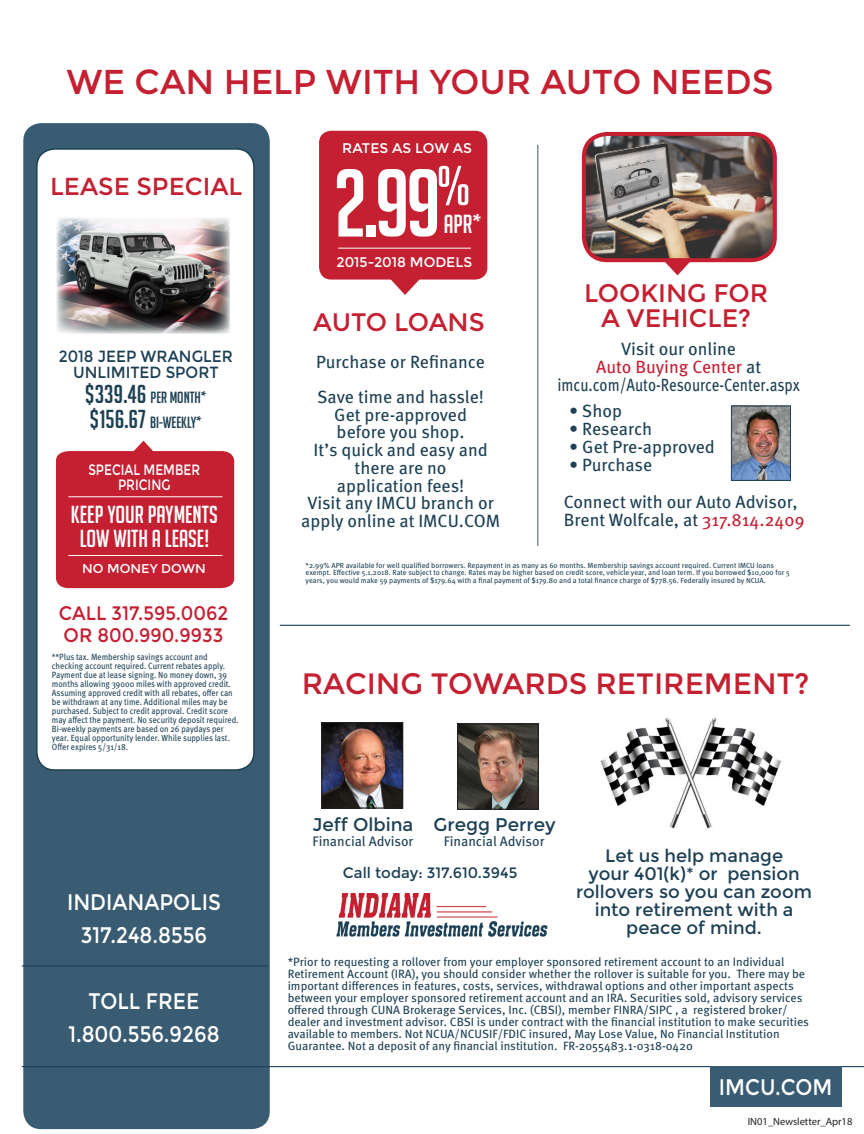
<style>
.page{position:relative;width:864px;height:1134px;background:#fff}
.page>*{position:absolute;margin:0;border:0;box-sizing:border-box;transform-origin:0 0}
.t1{font:94.05px "Big Noodle Titling";color:#fff}
.t2{font:54.75px "Big Noodle Titling";color:#fff}
.t3{font:34.5px "Montserrat";color:#c42032}
.t4{font:29.4px "Montserrat";color:#c42032}
.t5{font:25.5px "Big Noodle Titling";color:#fff}
.t6{font:25.35px/25.3px "Montserrat";color:#c42032;text-align:center}
.t7{font:24.6px "Montserrat";color:#c42032}
.t8{font:24px "Big Noodle Titling";color:#fff}
.t9{font:22.5px "Montserrat";color:#fff;scale:.9 1}
.t10{font:19.5px "Montserrat";color:#c42032;scale:.94 1}
.t11{font:18.45px "Montserrat";color:#1d4054}
.t12{font:18px/18px "Montserrat";color:#1d4054;text-align:center}
.t13{font:17.7px/17.7px "Meta OT";color:#1d4054;text-align:center}
.t14{font:17.7px "Meta OT";color:#1d4054;scale:.84 1}
.t15{font:17.7px "Meta OT";color:#c42032}
.t16{font:16.2px "Montserrat";color:#1d4054;scale:.94 1}
.t17{font:15.9px "Big Noodle Titling";color:#1d4054}
.t18{font:15px "Montserrat";color:#1d4054}
.t19{font:15px/15px "Montserrat";color:#fff;text-align:center;scale:.8 1}
.t20{font:13.95px "Montserrat";color:#fff}
.t21{font:13.8px "Meta OT";color:#1d4054}
.t22{font:12.75px "Montserrat";color:#fff}
.t23{font:12px/12px "Meta OT";color:#1d4054}
.t24{font:10.5px "Myriad Pro";color:#231f20}
.t25{font:9px/9px "Meta OT";color:#1d4054;scale:.88 1}
.t26{font:9px/9px "Meta OT";color:#1d4054;scale:.9 1}
.t27{font:7.35px/7.4px "Meta OT";color:#1d4054}
.s1{font-size:25.35px}
.s2{color:#1d4054}
.s3{color:#c42032}
</style>
<div class="page">
<div style="left:23px;top:123px;width:247px;height:1006px;background:#395c72;border-radius:18px"></div>
<hr style="left:22px;top:965px;width:246px;height:2px;background:#1d4054">
<hr style="left:22px;top:1066px;width:842px;height:1px;background:#1d4054">
<div style="left:710px;top:1066px;width:132px;height:41px;background:#395c72"></div>
<hr style="left:280px;top:625px;width:570px;height:1px;background:#1d4054">
<img style="left:459px;top:725px;width:78px;height:83px">
<div style="left:457px;top:723px;width:82px;height:87px;border:1px solid #231f20"></div>
<img style="left:323px;top:724px;width:78px;height:83px">
<div style="left:321px;top:722px;width:82px;height:87px;border:1px solid #231f20"></div>
<img style="left:336px;top:894px;width:212px;height:43px">
<img style="left:600px;top:717px;width:181px;height:112px">
<div style="left:37px;top:149px;width:217px;height:621px;background:#fff;border-radius:18px"></div>
<div style="left:36px;top:148px;width:219px;height:623px;border:2px solid #1d4054;border-radius:18px"></div>
<img style="left:57px;top:218px;width:173px;height:115px">
<svg style="left:56px;top:441px;width:178px;height:147px;background:#c83142"></svg>
<div style="left:319px;top:131px;width:168px;height:149px;background:#c42032;border-radius:12px"></div>
<svg style="left:390px;top:279px;width:30px;height:16px"></svg>
<svg style="left:662px;top:262px;width:31px;height:13px"></svg>
<hr style="left:338px;top:248px;width:133px;height:1px;background:#fff">
<img style="left:584px;top:134px;width:191px;height:126px">
<div style="left:582px;top:132px;width:195px;height:130px;border:4px solid #c42032;border-radius:23px"></div>
<hr style="left:538px;top:145px;width:1px;height:401px;background:#395c72">
<img style="left:733px;top:408px;width:56px;height:71px">
<div style="left:731px;top:406px;width:60px;height:75px;border:1px solid #1d4054"></div>
<p class="t3" style="left:66px;top:62px;width:709px">WE CAN HELP WITH YOUR AUTO NEEDS</p>
<p class="t7" style="left:50px;top:172px;width:194px">LEASE SPECIAL</p>
<p class="t16" style="left:59px;top:346px;width:187px">2018 JEEP WRANGLER</p>
<p class="t16" style="left:73px;top:363px;width:156px">UNLIMITED SPORT</p>
<p class="t17" style="left:85px;top:389px;width:123px"><span class="s1">$339.46</span> PER MONTH*</p>
<p class="t17" style="left:90px;top:414px;width:113px"><span class="s1">$156.67</span> BI-WEEKLY*</p>
<p class="t19" style="left:88px;top:463px;width:141px">SPECIAL MEMBER<br>PRICING</p>
<p class="t8" style="left:71px;top:501px;width:148px">KEEP YOUR PAYMENTS</p>
<p class="t8" style="left:80px;top:525px;width:131px">LOW WITH A LEASE!</p>
<p class="t22" style="left:82px;top:561px;width:125px">NO MONEY DOWN</p>
<p class="t10" style="left:59px;top:601px;width:182px">CALL 317.595.0062</p>
<p class="t10" style="left:64px;top:624px;width:171px">OR 800.990.9933</p>
<p class="t25" style="left:52px;top:653px;width:207px">**Plus tax. Membership savings account and checking account required. Current rebates apply.<br>Payment due at lease signing. No money down, 39 months allowing 39000 miles with approved credit.<br>Assuming approved credit with all rebates, offer can be withdrawn at any time. Additional miles may be</p>
<p class="t26" style="left:52px;top:707px;width:209px">purchased. Subject to credit approval. Credit score may affect the payment. No security deposit required.<br>Bi-weekly payments are based on 26 paydays per</p>
<p class="t26" style="left:52px;top:734px;width:199px">year. Equal opportunity lender. While supplies last.<br>Offer expires 5/31/18.</p>
<p class="t9" style="left:67px;top:889px;width:172px">INDIANAPOLIS</p>
<p class="t9" style="left:81px;top:922px;width:142px">317.248.8556</p>
<p class="t9" style="left:89px;top:988px;width:125px">TOLL FREE</p>
<p class="t9" style="left:68px;top:1021px;width:169px">1.800.556.9268</p>
<p class="t20" style="left:342px;top:140px;width:131px">RATES AS LOW AS</p>
<p class="t1" style="left:333px;top:152px;width:109px">2.99</p>
<p class="t2" style="left:437px;top:156px;width:35px">%</p>
<p class="t5" style="left:444px;top:210px;width:39px">APR*</p>
<p class="t20" style="left:336px;top:254px;width:137px">2015-2018 MODELS</p>
<p class="t6" style="left:313px;top:310px;width:173px">AUTO LOANS</p>
<p class="t13" style="left:316px;top:353px;width:170px">Purchase or Refinance</p>
<p class="t13" style="left:317px;top:388px;width:168px">Save time and hassle!</p>
<p class="t13" style="left:334px;top:406px;width:134px">Get pre-approved</p>
<p class="t13" style="left:337px;top:424px;width:129px">before you shop.</p>
<p class="t13" style="left:314px;top:441px;width:176px">It’s quick and easy and there are no</p>
<p class="t13" style="left:337px;top:477px;width:129px">application fees!</p>
<p class="t13" style="left:301px;top:495px;width:200px">Visit any IMCU branch or apply online at IMCU.COM</p>
<p class="t6" style="left:584px;top:280px;width:186px">LOOKING FOR<br>A VEHICLE?</p>
<p class="t13" style="left:621px;top:341px;width:117px">Visit our online</p>
<p class="t15" style="left:596px;top:356px;width:166px">Auto Buying Center <span class="s2">at</span></p>
<p class="t14" style="left:557px;top:374px;width:290px">imcu.com/Auto-Resource-Center.aspx</p>
<p class="t13" style="left:569px;top:403px;width:54px">• Shop</p>
<p class="t13" style="left:569px;top:420px;width:85px">• Research</p>
<p class="t13" style="left:569px;top:438px;width:147px">• Get Pre-approved</p>
<p class="t13" style="left:569px;top:456px;width:85px">• Purchase</p>
<p class="t13" style="left:564px;top:494px;width:235px">Connect with our Auto Advisor,</p>
<p class="t13" style="left:564px;top:511px;width:242px">Brent Wolfcale, at <span class="s3">317.814.2409</span></p>
<p class="t27" style="left:306px;top:562px;width:486px">*2.99% APR available for well qualified borrowers. Repayment in as many as 60 months. Membership savings account required. Current IMCU loans exempt. Effective 5.1.2018. Rate subject to change. Rates may be higher based on credit score, vehicle year, and loan term. If you borrowed $10,000 for 5 years, you would make 59 payments of $179.64 with a final payment of $179.80 and a total finance charge of $778.56. Federally insured by NCUA.</p>
<p class="t4" style="left:302px;top:667px;width:509px">RACING TOWARDS RETIREMENT?</p>
<p class="t11" style="left:312px;top:814px;width:103px">Jeff Olbina</p>
<p class="t11" style="left:434px;top:814px;width:123px">Gregg Perrey</p>
<p class="t21" style="left:313px;top:833px;width:102px">Financial Advisor</p>
<p class="t21" style="left:444px;top:833px;width:102px">Financial Advisor</p>
<p class="t18" style="left:343px;top:864px;width:176px">Call today: 317.610.3945</p>
<p class="t12" style="left:605px;top:847px;width:179px">Let us help manage</p>
<p class="t12" style="left:576px;top:865px;width:237px">your 401(k)* or pension rollovers so you can zoom</p>
<p class="t12" style="left:595px;top:901px;width:200px">into retirement with a</p>
<p class="t12" style="left:626px;top:919px;width:137px">peace of mind.</p>
<p class="t23" style="left:288px;top:956px;width:523px">*Prior to requesting a rollover from your employer sponsored retirement account to an Individual Retirement Account (IRA), you should consider whether the rollover is suitable for you. There may be important differences in features, costs, services, withdrawal options and other important aspects between your employer sponsored retirement account and an IRA. Securities sold, advisory services offered through CUNA Brokerage Services, Inc. (CBSI), member FINRA/SIPC , a registered broker/ dealer and investment advisor. CBSI is under contract with the financial institution to make securities available to members. Not NCUA/NCUSIF/FDIC insured, May Lose Value, No Financial Institution Guarantee. Not a deposit of any financial institution. FR-2055483.1-0318-0420</p>
<p class="t9" style="left:719px;top:1074px;width:128px">IMCU.COM</p>
<p class="t24" style="left:748px;top:1115px;width:106px">IN01_Newsletter_Apr18</p>
</div>
